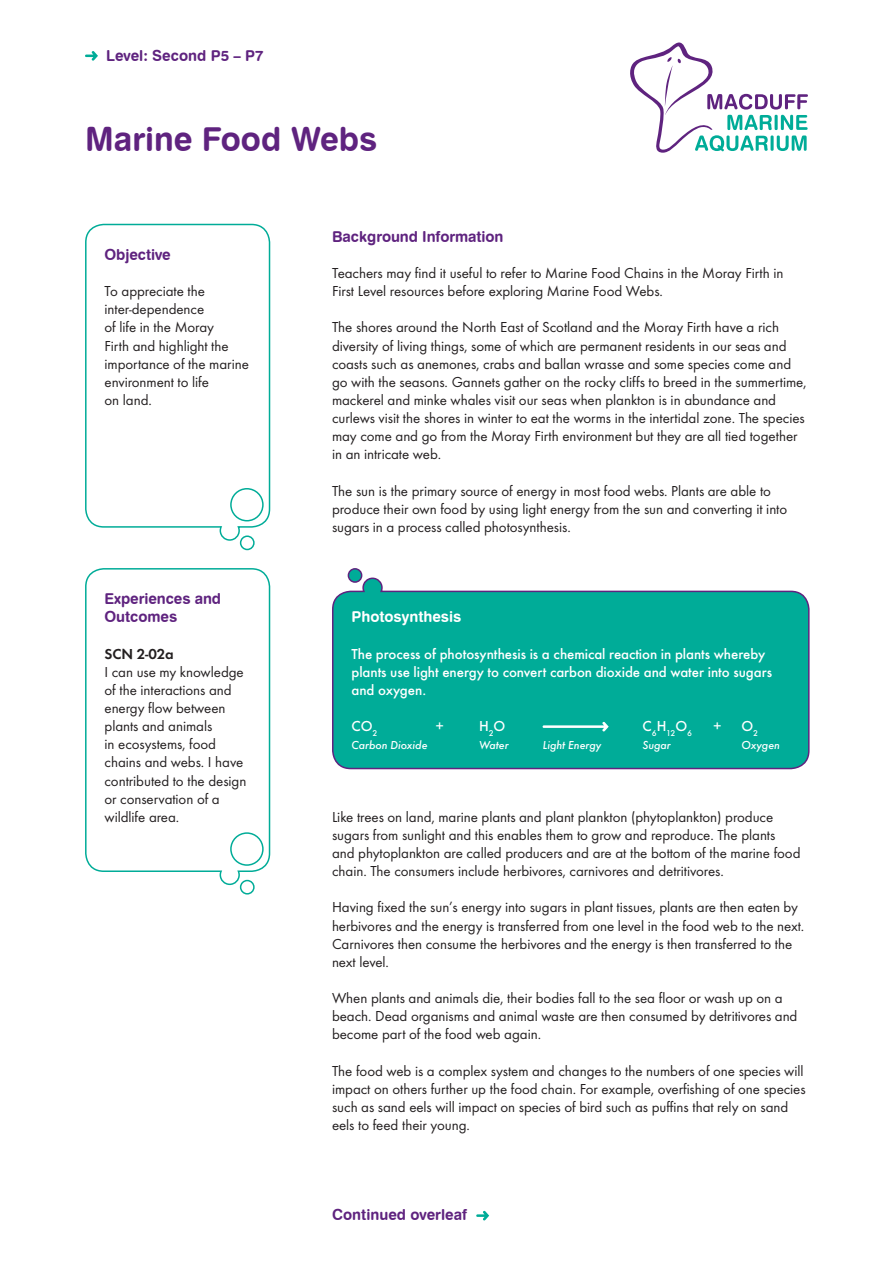
<style>
.page{position:relative;width:893px;height:1263px;background:#fff}
.page>*{position:absolute;margin:0;border:0;box-sizing:border-box;transform-origin:0 0}
.t1{font:33px "Swiss 721 BT Bold Rounded";color:#5f237f}
.t2{font:15px/18.1px "Futura T";letter-spacing:-.005em;color:#231f20}
.t3{font:500 15px/18.1px "Futura T";letter-spacing:-.005em;color:#fff}
.t4{font:15px/18.1px "Swiss 721 BT Bold Rounded";letter-spacing:-.005em;color:#5f237f}
.t5{font:15px "Swiss 721 BT Bold Rounded";letter-spacing:-.005em;color:#fff}
.t6{font:600 15px "Futura T";letter-spacing:-.005em;color:#231f20}
.t7{font:italic 500 12px "Futura T";letter-spacing:-.005em;color:#fff}
.t8{font:500 8.7px "Futura T";color:#fff}
</style>
<div class="page">
<svg style="left:630px;top:43px;width:178px;height:110px"></svg>
<svg style="left:476px;top:1211px;width:13px;height:9px"></svg>
<svg style="left:85px;top:51px;width:13px;height:10px"></svg>
<svg style="left:85px;top:568px;width:186px;height:327px"></svg>
<svg style="left:85px;top:223px;width:186px;height:328px"></svg>
<svg style="left:332px;top:568px;width:478px;height:202px;background:#1fb2a3"></svg>
<svg style="left:543px;top:722px;width:66px;height:9px"></svg>
<p class="t4" style="left:106px;top:46px;width:159px">Level: Second P5 – P7</p>
<h1 class="t1" style="left:85px;top:119px;width:294px">Marine Food Webs</h1>
<p class="t4" style="left:105px;top:245px;width:68px">Objective</p>
<p class="t2" style="left:105px;top:282px;width:146px">To appreciate the inter-dependence<br>of life in the Moray<br>Firth and highlight the importance of the marine environment to life<br>on land.</p>
<p class="t4" style="left:105px;top:590px;width:118px">Experiences and<br>Outcomes</p>
<p class="t6" style="left:105px;top:645px;width:71px">SCN 2-02a</p>
<p class="t2" style="left:105px;top:663px;width:143px">I can use my knowledge of the interactions and energy flow between plants and animals<br>in ecosystems, food chains and webs. I have contributed to the design or conservation of a wildlife area.</p>
<p class="t4" style="left:332px;top:227px;width:173px">Background Information</p>
<p class="t2" style="left:332px;top:264px;width:453px">Teachers may find it useful to refer to Marine Food Chains in the Moray Firth in<br>First Level resources before exploring Marine Food Webs.</p>
<p class="t2" style="left:332px;top:318px;width:476px">The shores around the North East of Scotland and the Moray Firth have a rich diversity of living things, some of which are permanent residents in our seas and coasts such as anemones, crabs and ballan wrasse and some species come and go with the seasons. Gannets gather on the rocky cliffs to breed in the summertime, mackerel and minke whales visit our seas when plankton is in abundance and curlews visit the shores in winter to eat the worms in the intertidal zone. The species may come and go from the Moray Firth environment but they are all tied together in an intricate web.</p>
<p class="t2" style="left:332px;top:481px;width:457px">The sun is the primary source of energy in most food webs. Plants are able to produce their own food by using light energy from the sun and converting it into sugars in a process called photosynthesis.</p>
<p class="t5" style="left:351px;top:608px;width:111px">Photosynthesis</p>
<p class="t3" style="left:351px;top:644px;width:422px">The process of photosynthesis is a chemical reaction in plants whereby plants use light energy to convert carbon dioxide and water into sugars and oxygen.</p>
<p class="t3" style="left:351px;top:717px;width:27px">CO<sub>2</sub></p>
<p class="t3" style="left:435px;top:717px;width:10px">+</p>
<p class="t3" style="left:479px;top:717px;width:28px">H<sub>2</sub>O</p>
<p class="t8" style="left:642px;top:728px;width:51px"><sup>C</sup>6<sup>H</sup>12<sup>O</sup>6</p>
<p class="t3" style="left:713px;top:717px;width:10px">+</p>
<p class="t3" style="left:741px;top:717px;width:18px">O<sub>2</sub></p>
<p class="t7" style="left:351px;top:738px;width:78px">Carbon Dioxide</p>
<p class="t7" style="left:479px;top:738px;width:31px">Water</p>
<p class="t7" style="left:543px;top:738px;width:60px">Light Energy</p>
<p class="t7" style="left:642px;top:738px;width:30px">Sugar</p>
<p class="t7" style="left:741px;top:738px;width:40px">Oxygen</p>
<p class="t2" style="left:332px;top:807px;width:470px">Like trees on land, marine plants and plant plankton (phytoplankton) produce sugars from sunlight and this enables them to grow and reproduce. The plants and phytoplankton are called producers and are at the bottom of the marine food chain. The consumers include herbivores, carnivores and detritivores.</p>
<p class="t2" style="left:332px;top:898px;width:474px">Having fixed the sun’s energy into sugars in plant tissues, plants are then eaten by herbivores and the energy is transferred from one level in the food web to the next.<br>Carnivores then consume the herbivores and the energy is then transferred to the next level.</p>
<p class="t2" style="left:332px;top:989px;width:467px">When plants and animals die, their bodies fall to the sea floor or wash up on a beach. Dead organisms and animal waste are then consumed by detritivores and become part of the food web again.</p>
<p class="t2" style="left:332px;top:1061px;width:475px">The food web is a complex system and changes to the numbers of one species will impact on others further up the food chain. For example, overfishing of one species such as sand eels will impact on species of bird such as puffins that rely on sand eels to feed their young.</p>
<p class="t4" style="left:332px;top:1206px;width:136px">Continued overleaf</p>
</div>
